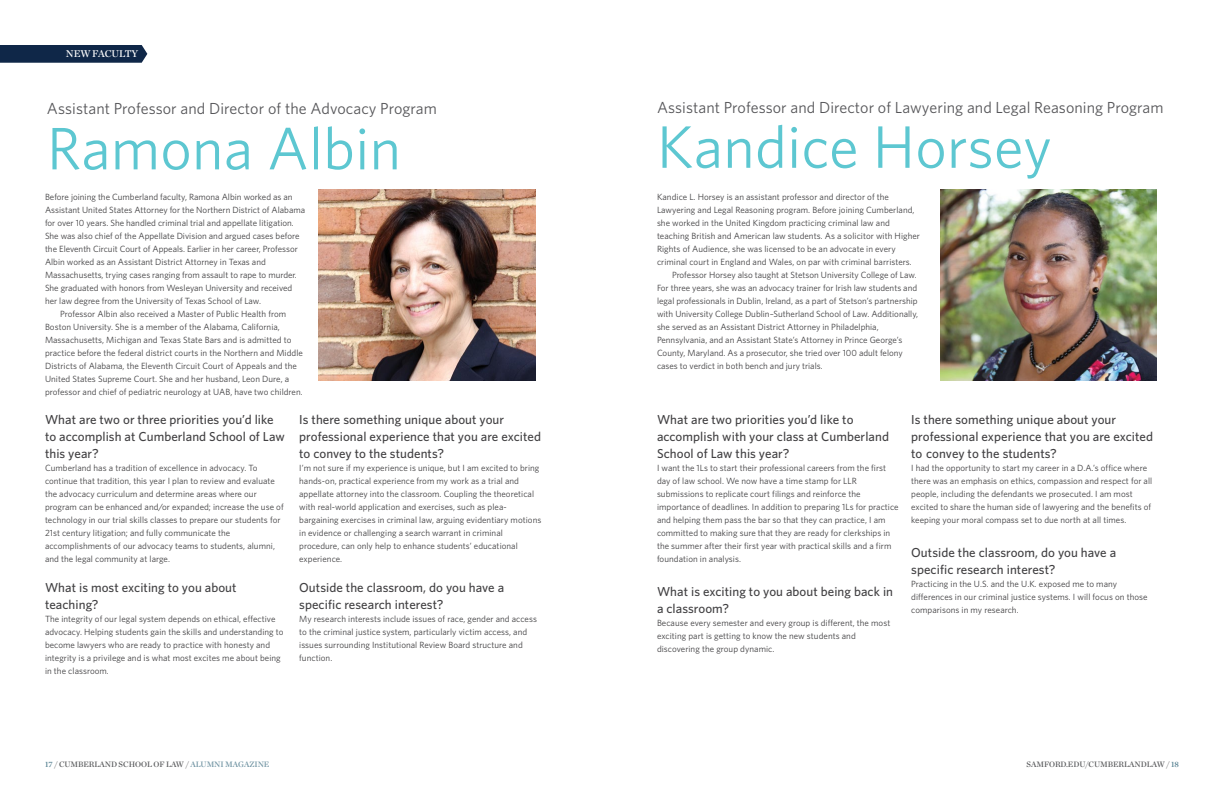
<style>
.page{position:relative;width:1224px;height:792px;background:#fff}
.page>*{position:absolute;margin:0;border:0;box-sizing:border-box;transform-origin:0 0}
.t1{font:60px "Whitney";letter-spacing:.005em;color:#5dc7d1}
.t2{font:16px "Whitney";letter-spacing:.005em;color:#565659}
.t3{font:500 13px/17px "Whitney";letter-spacing:.005em;color:#414042}
.t4{font:10px "Chronicle Deck Semi";letter-spacing:-.005em;color:#fff}
.t5{font:9px/13px "Whitney";letter-spacing:.005em;color:#414042}
.t6{font:8px "Chronicle Deck Semi";letter-spacing:-.005em;color:#58595b}
.s1{color:#527e8f}
.s2{color:#6e92a1}
</style>
<div class="page">
<svg style="left:0;top:45px;width:147px;height:18px;background:#162d4d"></svg>
<img style="left:318px;top:189px;width:218px;height:191px">
<img style="left:941px;top:189px;width:215px;height:191px">
<p class="t4" style="left:66px;top:46px;width:74px">NEW FACULTY</p>
<h2 class="t2" style="left:47px;top:98px;width:391px">Assistant Professor and Director of the Advocacy Program</h2>
<h1 class="t1" style="left:47px;top:109px;width:356px">Ramona Albin</h1>
<p class="t5" style="left:45px;top:190px;width:249px">Before joining the Cumberland faculty, Ramona Albin worked as an</p>
<p class="t5" style="left:45px;top:203px;width:262px">Assistant United States Attorney for the Northern District of Alabama</p>
<p class="t5" style="left:45px;top:216px;width:250px">for over 10 years. She handled criminal trial and appellate litigation.</p>
<p class="t5" style="left:45px;top:229px;width:256px">She was also chief of the Appellate Division and argued cases before</p>
<p class="t5" style="left:45px;top:242px;width:254px">the Eleventh Circuit Court of Appeals. Earlier in her career, Professor</p>
<p class="t5" style="left:45px;top:255px;width:222px">Albin worked as an Assistant District Attorney in Texas and</p>
<p class="t5" style="left:45px;top:268px;width:253px">Massachusetts, trying cases ranging from assault to rape to murder.</p>
<p class="t5" style="left:45px;top:281px;width:249px">She graduated with honors from Wesleyan University and received</p>
<p class="t5" style="left:45px;top:294px;width:218px">her law degree from the University of Texas School of Law.</p>
<p class="t5" style="left:60px;top:307px;width:228px">Professor Albin also received a Master of Public Health from</p>
<p class="t5" style="left:45px;top:320px;width:236px">Boston University. She is a member of the Alabama, California,</p>
<p class="t5" style="left:45px;top:333px;width:248px">Massachusetts, Michigan and Texas State Bars and is admitted to</p>
<p class="t5" style="left:45px;top:346px;width:259px">practice before the federal district courts in the Northern and Middle</p>
<p class="t5" style="left:45px;top:359px;width:253px">Districts of Alabama, the Eleventh Circuit Court of Appeals and the</p>
<p class="t5" style="left:45px;top:372px;width:246px">United States Supreme Court. She and her husband, Leon Dure, a</p>
<p class="t5" style="left:45px;top:385px;width:259px">professor and chief of pediatric neurology at UAB, have two children.</p>
<h3 class="t3" style="left:45px;top:411px;width:241px">What are two or three priorities you’d like to accomplish at Cumberland School of Law this year?</h3>
<p class="t5" style="left:45px;top:461px;width:240px">Cumberland has a tradition of excellence in advocacy. To continue that tradition, this year I plan to review and evaluate the advocacy curriculum and determine areas where our program can be enhanced and/or expanded; increase the use of technology in our trial skills classes to prepare our students for 21st century litigation; and fully communicate the accomplishments of our advocacy teams to students, alumni, and the legal community at large.</p>
<h3 class="t3" style="left:45px;top:579px;width:193px">What is most exciting to you about teaching?</h3>
<p class="t5" style="left:45px;top:612px;width:240px">The integrity of our legal system depends on ethical, effective advocacy. Helping students gain the skills and understanding to become lawyers who are ready to practice with honesty and integrity is a privilege and is what most excites me about being in the classroom.</p>
<h3 class="t3" style="left:299px;top:411px;width:243px">Is there something unique about your professional experience that you are excited to convey to the students?</h3>
<p class="t5" style="left:299px;top:461px;width:244px">I’m not sure if my experience is unique, but I am excited to bring hands-on, practical experience from my work as a trial and appellate attorney into the classroom. Coupling the theoretical with real-world application and exercises, such as plea&shy;bargaining exercises in criminal law, arguing evidentiary motions in evidence or challenging a search warrant in criminal procedure, can only help to enhance students’ educational experience.</p>
<h3 class="t3" style="left:299px;top:579px;width:207px">Outside the classroom, do you have a specific research interest?</h3>
<p class="t5" style="left:299px;top:612px;width:239px">My research interests include issues of race, gender and access to the criminal justice system, particularly victim access, and issues surrounding Institutional Review Board structure and function.</p>
<h2 class="t2" style="left:657px;top:97px;width:508px">Assistant Professor and Director of Lawyering and Legal Reasoning Program</h2>
<h1 class="t1" style="left:657px;top:107px;width:396px">Kandice Horsey</h1>
<p class="t5" style="left:657px;top:190px;width:234px">Kandice L. Horsey is an assistant professor and director of the</p>
<p class="t5" style="left:657px;top:203px;width:259px">Lawyering and Legal Reasoning program. Before joining Cumberland,</p>
<p class="t5" style="left:657px;top:216px;width:234px">she worked in the United Kingdom practicing criminal law and</p>
<p class="t5" style="left:657px;top:229px;width:265px">teaching British and American law students. As a solicitor with Higher</p>
<p class="t5" style="left:657px;top:242px;width:240px">Rights of Audience, she was licensed to be an advocate in every</p>
<p class="t5" style="left:657px;top:255px;width:256px">criminal court in England and Wales, on par with criminal barristers.</p>
<p class="t5" style="left:672px;top:268px;width:246px">Professor Horsey also taught at Stetson University College of Law.</p>
<p class="t5" style="left:657px;top:281px;width:262px">For three years, she was an advocacy trainer for Irish law students and</p>
<p class="t5" style="left:657px;top:294px;width:262px">legal professionals in Dublin, Ireland, as a part of Stetson’s partnership</p>
<p class="t5" style="left:657px;top:307px;width:263px">with University College Dublin–Sutherland School of Law. Additionally,</p>
<p class="t5" style="left:657px;top:320px;width:223px">she served as an Assistant District Attorney in Philadelphia,</p>
<p class="t5" style="left:657px;top:333px;width:247px">Pennsylvania, and an Assistant State’s Attorney in Prince George’s</p>
<p class="t5" style="left:657px;top:346px;width:247px">County, Maryland. As a prosecutor, she tried over 100 adult felony</p>
<p class="t5" style="left:657px;top:359px;width:167px">cases to verdict in both bench and jury trials.</p>
<h3 class="t3" style="left:657px;top:411px;width:234px">What are two priorities you’d like to accomplish with your class at Cumberland<br>School of Law this year?</h3>
<p class="t5" style="left:657px;top:461px;width:243px">I want the 1Ls to start their professional careers from the first day of law school. We now have a time stamp for LLR submissions to replicate court filings and reinforce the importance of deadlines. In addition to preparing 1Ls for practice and helping them pass the bar so that they can practice, I am committed to making sure that they are ready for clerkships in the summer after their first year with practical skills and a firm foundation in analysis.</p>
<h3 class="t3" style="left:657px;top:583px;width:238px">What is exciting to you about being back in a classroom?</h3>
<p class="t5" style="left:657px;top:616px;width:235px">Because every semester and every group is different, the most exciting part is getting to know the new students and discovering the group dynamic.</p>
<h3 class="t3" style="left:911px;top:411px;width:243px">Is there something unique about your professional experience that you are excited to convey to the students?</h3>
<p class="t5" style="left:911px;top:461px;width:243px">I had the opportunity to start my career in a D.A.’s office where there was an emphasis on ethics, compassion and respect for all people, including the defendants we prosecuted. I am most excited to share the human side of lawyering and the benefits of keeping your moral compass set to due north at all times.</p>
<h3 class="t3" style="left:911px;top:544px;width:207px">Outside the classroom, do you have a specific research interest?</h3>
<p class="t5" style="left:911px;top:577px;width:238px">Practicing in the U.S. and the U.K. exposed me to many differences in our criminal justice systems. I will focus on those comparisons in my research.</p>
<p class="t6" style="left:45px;top:758px;width:226px"><span class="s1">17</span> / CUMBERLAND SCHOOL OF LAW / <span class="s2">ALUMNI MAGAZINE</span></p>
<p class="t6" style="left:1027px;top:758px;width:154px">SAMFORD.EDU/CUMBERLANDLAW / <span class="s1">18</span></p>
</div>
